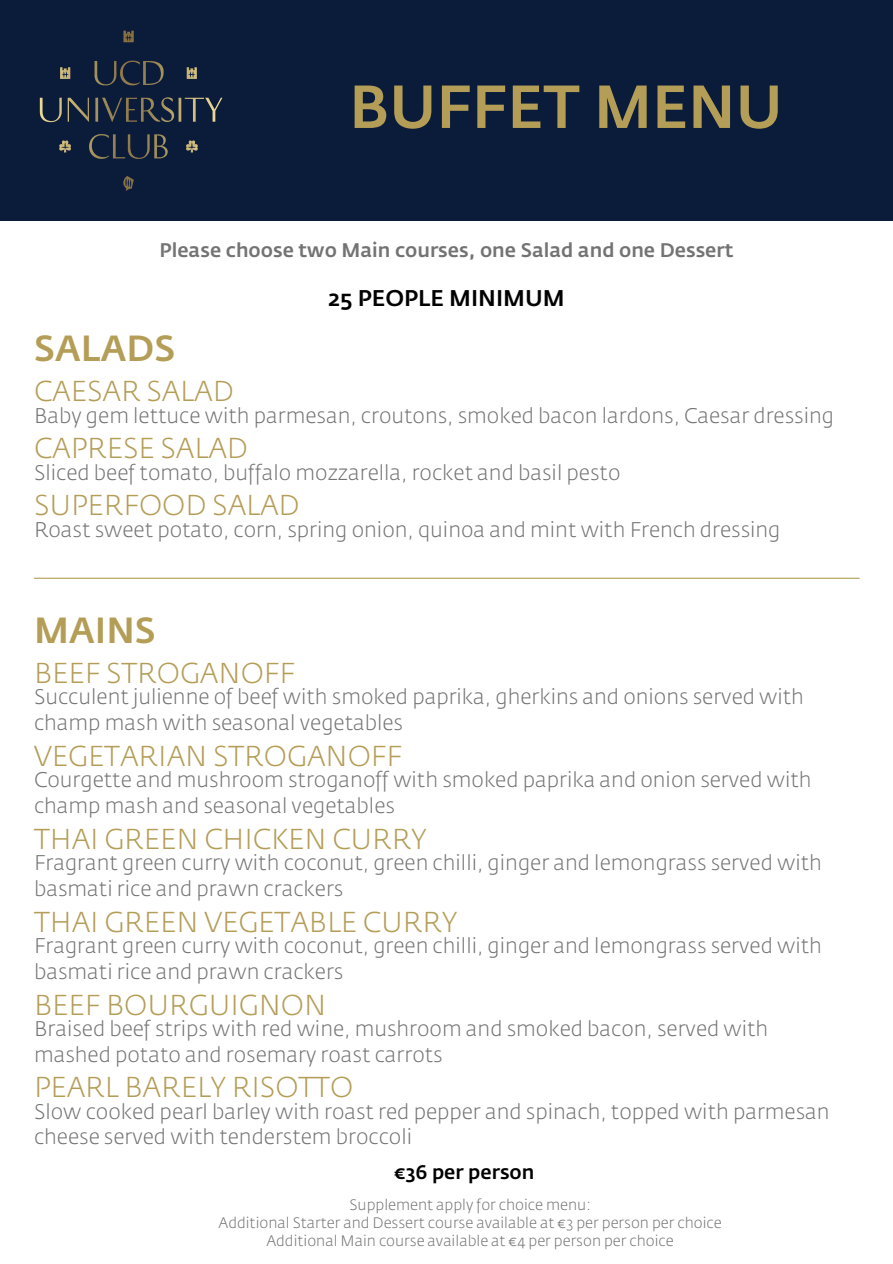
<style>
.page{position:relative;width:893px;height:1264px;background:#fff}
.page>*{position:absolute;margin:0;border:0;box-sizing:border-box;transform-origin:0 0}
.t1{font:500 60px "Fedra Sans Pro";color:#b49d56}
.t2{font:500 36px "Fedra Sans Pro";color:#b49d56}
.t3{font:300 28.5px "Fedra Sans Pro";color:#b49d56}
.t4{font:500 22.5px "Fedra Sans Pro";color:#000}
.t5{font:300 21px/25.8px "Fedra Sans Pro";color:#737373}
.t6{font:500 19.5px "Fedra Sans Pro";color:#737373}
.t7{font:500 19.5px "Fedra Sans Pro";color:#000}
.t8{font:300 15px "Fedra Sans Pro";color:#737373}
</style>
<div class="page">
<div style="left:0;top:0;width:892px;height:221px;background:#0b1c3b"></div>
<img style="left:39px;top:30px;width:184px;height:161px">
<hr style="left:34px;top:577px;width:825px;height:2px;background:#b49d56">
<p class="t1" style="left:349px;top:81px;width:435px">BUFFET MENU</p>
<p class="t6" style="left:160px;top:242px;width:575px">Please choose two Main courses, one Salad and one Dessert</p>
<p class="t2" style="left:34px;top:333px;width:143px">SALADS</p>
<p class="t3" style="left:34px;top:379px;width:201px">CAESAR SALAD</p>
<p class="t4" style="left:328px;top:288px;width:238px">25 PEOPLE MINIMUM</p>
<p class="t5" style="left:34px;top:404px;width:801px">Baby gem lettuce with parmesan, croutons, smoked bacon lardons, Caesar dressing</p>
<p class="t3" style="left:34px;top:436px;width:215px">CAPRESE SALAD</p>
<p class="t5" style="left:34px;top:461px;width:588px">Sliced beef tomato, buffalo mozzarella, rocket and basil pesto</p>
<p class="t3" style="left:34px;top:493px;width:267px">SUPERFOOD SALAD</p>
<p class="t5" style="left:34px;top:518px;width:748px">Roast sweet potato, corn, spring onion, quinoa and mint with French dressing</p>
<p class="t2" style="left:34px;top:614px;width:123px">MAINS</p>
<p class="t3" style="left:34px;top:661px;width:262px">BEEF STROGANOFF</p>
<p class="t5" style="left:34px;top:685px;width:771px">Succulent julienne of beef with smoked paprika, gherkins and onions served with champ mash with seasonal vegetables</p>
<p class="t3" style="left:34px;top:743px;width:369px">VEGETARIAN STROGANOFF</p>
<p class="t5" style="left:34px;top:768px;width:779px">Courgette and mushroom stroganoff with smoked paprika and onion served with champ mash and seasonal vegetables</p>
<p class="t3" style="left:34px;top:826px;width:394px">THAI GREEN CHICKEN CURRY</p>
<p class="t5" style="left:34px;top:851px;width:789px">Fragrant green curry with coconut, green chilli, ginger and lemongrass served with basmati rice and prawn crackers</p>
<p class="t3" style="left:34px;top:909px;width:424px">THAI GREEN VEGETABLE CURRY</p>
<p class="t5" style="left:34px;top:934px;width:789px">Fragrant green curry with coconut, green chilli, ginger and lemongrass served with basmati rice and prawn crackers</p>
<p class="t3" style="left:34px;top:992px;width:294px">BEEF BOURGUIGNON</p>
<p class="t5" style="left:34px;top:1016px;width:735px">Braised beef strips with red wine, mushroom and smoked bacon, served with mashed potato and rosemary roast carrots</p>
<p class="t3" style="left:34px;top:1075px;width:321px">PEARL BARELY RISOTTO</p>
<p class="t5" style="left:34px;top:1099px;width:797px">Slow cooked pearl barley with roast red pepper and spinach, topped with parmesan cheese served with tenderstem broccoli</p>
<p class="t7" style="left:394px;top:1163px;width:142px">€36 per person</p>
<p class="t8" style="left:349px;top:1198px;width:243px">Supplement apply for choice menu:</p>
<p class="t8" style="left:218px;top:1216px;width:504px">Additional Starter and Dessert course available at €3 per person per choice</p>
<p class="t8" style="left:266px;top:1234px;width:409px">Additional Main course available at €4 per person per choice</p>
</div>
